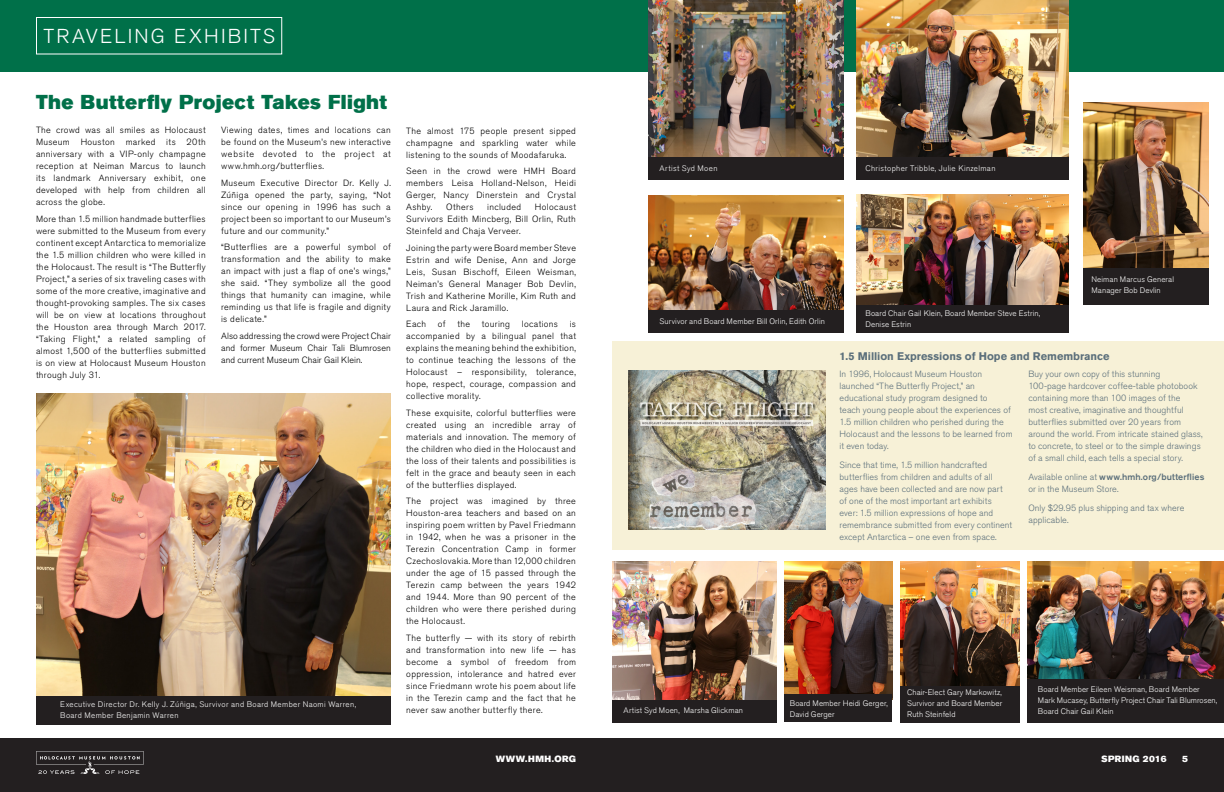
<style>
.page{position:relative;width:1224px;height:792px;background:#fff}
.page>*{position:absolute;margin:0;border:0;box-sizing:border-box;transform-origin:0 0}
.Standard_Column_Text{font:20px "Akzidenz Grotesk BE Super";letter-spacing:.02em;color:#007049}
.t1{font:300 20px "Akzidenz Grotesk BE";letter-spacing:.105em;color:#fff}
.Standard_Column_Text-2{font:700 11px "Akzidenz Grotesk BE";color:#5b6f7b}
.Standard_Column_Text-3{font:300 9px/12px "Akzidenz Grotesk BE";letter-spacing:.04em;color:#000001;text-align:justify}
.Standard_Column_Text-4{font:300 9px/12px "Akzidenz Grotesk BE";letter-spacing:.01em;color:#5b6f7b}
.t2{font:9px "Akzidenz Grotesk BE Super";letter-spacing:.05em;color:#fff}
.t3{font:300 8px/11px "Akzidenz Grotesk BE";letter-spacing:.015em;color:#fff}
.t4{font:300 8px/11px "Akzidenz Grotesk BE";letter-spacing:.045em;color:#fff}
.t5{font:300 8px "Akzidenz Grotesk BE";letter-spacing:.04em;color:#fff}
.s1{font-weight:500}
</style>
<div class="page">
<div style="left:0;top:738px;width:1224px;height:54px;background:#231f20"></div>
<div style="left:612px;top:341px;width:612px;height:209px;background:#f7f1d7"></div>
<img style="left:629px;top:370px;width:196px;height:160px">
<div style="left:36px;top:692px;width:355px;height:33px;background:#231f20"></div>
<div style="left:0;top:0;width:1224px;height:72px;background:#007049"></div>
<div style="left:36px;top:17px;width:246px;height:37px;border:1px solid #fff"></div>
<img style="left:648px;top:0;width:195px;height:158px">
<img style="left:36px;top:393px;width:355px;height:303px">
<img style="left:856px;top:194px;width:212px;height:111px">
<img style="left:612px;top:561px;width:165px;height:139px">
<img style="left:1028px;top:561px;width:196px;height:118px">
<img style="left:901px;top:561px;width:119px;height:125px">
<img style="left:784px;top:561px;width:108px;height:134px">
<img style="left:1084px;top:103px;width:125px;height:165px">
<img style="left:856px;top:0;width:212px;height:158px">
<img style="left:648px;top:196px;width:195px;height:114px">
<div style="left:648px;top:158px;width:195px;height:22px;background:#231f20"></div>
<div style="left:856px;top:305px;width:212px;height:28px;background:#231f20"></div>
<div style="left:1084px;top:268px;width:125px;height:37px;background:#231f20"></div>
<div style="left:856px;top:158px;width:212px;height:22px;background:#231f20"></div>
<div style="left:648px;top:310px;width:195px;height:23px;background:#231f20"></div>
<div style="left:612px;top:700px;width:165px;height:22px;background:#231f20"></div>
<div style="left:901px;top:686px;width:119px;height:36px;background:#231f20"></div>
<div style="left:784px;top:695px;width:108px;height:27px;background:#231f20"></div>
<div style="left:1028px;top:679px;width:196px;height:43px;background:#231f20"></div>
<svg style="left:36px;top:751px;width:108px;height:23px"></svg>
<p class="t1" style="left:43px;top:25px;width:233px">TRAVELING EXHIBITS</p>
<p class="Standard_Column_Text" style="left:36px;top:91px;width:353px">The Butterfly Project Takes Flight</p>
<p class="Standard_Column_Text-3" style="left:36px;top:125px;width:171px">The crowd was all smiles as Holocaust Museum Houston marked its 20th anniversary with a VIP-only champagne reception at Neiman Marcus to launch its landmark Anniversary exhibit, one developed with help from children all across the globe.</p>
<p class="Standard_Column_Text-3" style="left:36px;top:213px;width:171px">More than 1.5 million handmade butterflies were submitted to the Museum from every continent except Antarctica to memorialize the 1.5 million children who were killed in the Holocaust. The result is “The Butterfly Project,” a series of six traveling cases with some of the more creative, imaginative and thought-provoking samples. The six cases will be on view at locations throughout the Houston area through March 2017. “Taking Flight,” a related sampling of almost 1,500 of the butterflies submitted is on view at Holocaust Museum Houston through July 31.</p>
<p class="Standard_Column_Text-3" style="left:221px;top:125px;width:171px">Viewing dates, times and locations can be found on the Museum’s new interactive website devoted to the project at www.hmh.org/butterflies.</p>
<p class="Standard_Column_Text-3" style="left:221px;top:177px;width:171px">Museum Executive Director Dr. Kelly J.<br>Zúñiga opened the party, saying, “Not since our opening in 1996 has such a project been so important to our Museum’s future and our community.”</p>
<p class="Standard_Column_Text-3" style="left:221px;top:242px;width:171px">“Butterflies are a powerful symbol of transformation and the ability to make an impact with just a flap of one’s wings,” she said. “They symbolize all the good things that humanity can imagine, while reminding us that life is fragile and dignity is delicate.”</p>
<p class="Standard_Column_Text-3" style="left:221px;top:330px;width:171px">Also addressing the crowd were Project Chair and former Museum Chair Tali Blumrosen and current Museum Chair Gail Klein.</p>
<p class="t4" style="left:60px;top:699px;width:297px">Executive Director Dr. Kelly J. Zúñiga, Survivor and Board Member Naomi Warren,<br>Board Member Benjamin Warren</p>
<p class="Standard_Column_Text-3" style="left:406px;top:125px;width:171px">The almost 175 people present sipped champagne and sparkling water while listening to the sounds of Moodafaruka.</p>
<p class="Standard_Column_Text-3" style="left:406px;top:165px;width:171px">Seen in the crowd were HMH Board members Leisa Holland-Nelson, Heidi Gerger, Nancy Dinerstein and Crystal Ashby.</p>
<p class="Standard_Column_Text-3" style="left:446px;top:201px;width:29px">Others</p>
<p class="Standard_Column_Text-3" style="left:487px;top:201px;width:35px">included</p>
<p class="Standard_Column_Text-3" style="left:406px;top:201px;width:171px;text-indent:129px">Holocaust Survivors Edith Mincberg, Bill Orlin, Ruth Steinfeld and Chaja Verveer.</p>
<p class="Standard_Column_Text-3" style="left:406px;top:242px;width:171px">Joining the party were Board member Steve Estrin and wife Denise, Ann and Jorge Leis, Susan Bischoff, Eileen Weisman, Neiman’s General Manager Bob Devlin, Trish and Katherine Morille, Kim Ruth and Laura and Rick Jaramillo.</p>
<p class="Standard_Column_Text-3" style="left:406px;top:318px;width:22px">Each</p>
<p class="Standard_Column_Text-3" style="left:438px;top:318px;width:9px">of</p>
<p class="Standard_Column_Text-3" style="left:457px;top:318px;width:14px">the</p>
<p class="Standard_Column_Text-3" style="left:482px;top:318px;width:30px">touring</p>
<p class="Standard_Column_Text-3" style="left:522px;top:318px;width:38px">locations</p>
<p class="Standard_Column_Text-3" style="left:406px;top:318px;width:171px;text-indent:163px">is accompanied by a bilingual panel that explains the meaning behind the exhibition, to continue teaching the lessons of the Holocaust – responsibility, tolerance, hope, respect, courage, compassion and collective morality.</p>
<p class="Standard_Column_Text-3" style="left:406px;top:407px;width:171px">These exquisite, colorful butterflies were created using an incredible array of materials and innovation. The memory of the children who died in the Holocaust and the loss of their talents and possibilities is felt in the grace and beauty seen in each of the butterflies displayed.</p>
<p class="Standard_Column_Text-3" style="left:406px;top:495px;width:171px">The project was imagined by three Houston-area teachers and based on an inspiring poem written by Pavel Friedmann in 1942, when he was a prisoner in the Terezin Concentration Camp in former Czechoslovakia. More than 12,000 children under the age of 15 passed through the Terezin camp between the years 1942 and 1944. More than 90 percent of the children who were there perished during the Holocaust.</p>
<p class="Standard_Column_Text-3" style="left:406px;top:632px;width:171px">The butterfly — with its story of rebirth and transformation into new life — has become a symbol of freedom from oppression, intolerance and hatred ever since Friedmann wrote his poem about life in the Terezin camp and the fact that he never saw another butterfly there.</p>
<p class="t4" style="left:660px;top:163px;width:59px">Artist Syd Moen</p>
<p class="t5" style="left:865px;top:164px;width:132px">Christopher Tribble, Julie Kinzelman</p>
<p class="t3" style="left:660px;top:316px;width:167px">Survivor and Board Member Bill Orlin, Edith Orlin</p>
<p class="t3" style="left:865px;top:308px;width:176px">Board Chair Gail Klein, Board Member Steve Estrin,<br>Denise Estrin</p>
<p class="t3" style="left:1092px;top:274px;width:84px">Neiman Marcus General<br>Manager Bob Devlin</p>
<p class="Standard_Column_Text-2" style="left:840px;top:350px;width:272px">1.5 Million Expressions of Hope and Remembrance</p>
<p class="Standard_Column_Text-4" style="left:840px;top:368px;width:175px">In 1996, Holocaust Museum Houston launched “The Butterfly Project,” an educational study program designed to<br>teach young people about the experiences of 1.5 million children who perished during the Holocaust and the lessons to be learned from it even today.</p>
<p class="Standard_Column_Text-4" style="left:840px;top:459px;width:174px">Since that time, 1.5 million handcrafted butterflies from children and adults of all ages have been collected and are now part of one of the most important art exhibits<br>ever: 1.5 million expressions of hope and remembrance submitted from every continent except Antarctica – one even from space.</p>
<p class="Standard_Column_Text-4" style="left:1028px;top:368px;width:176px">Buy your own copy of this stunning<br>100-page hardcover coffee-table photobook containing more than 100 images of the<br>most creative, imaginative and thoughtful butterflies submitted over 20 years from around the world. From intricate stained glass, to concrete, to steel or to the simple drawings of a small child, each tells a special story.</p>
<p class="Standard_Column_Text-4" style="left:1028px;top:471px;width:177px">Available online at <span class="s1">www.hmh.org/butterflies </span>or in the Museum Store.</p>
<p class="Standard_Column_Text-4" style="left:1028px;top:502px;width:158px">Only $29.95 plus shipping and tax where applicable.</p>
<p class="t3" style="left:624px;top:705px;width:121px">Artist Syd Moen, Marsha Glickman</p>
<p class="t3" style="left:790px;top:698px;width:99px">Board Member Heidi Gerger,<br>David Gerger</p>
<p class="t3" style="left:907px;top:687px;width:97px;text-align:justify">Chair-Elect Gary Markowitz, Survivor and Board Member Ruth Steinfeld</p>
<p class="t3" style="left:1038px;top:684px;width:181px">Board Member Eileen Weisman, Board Member<br>Mark Mucasey, Butterfly Project Chair Tali Blumrosen,<br>Board Chair Gail Klein</p>
<p class="t2" style="left:496px;top:753px;width:82px">WWW.HMH.ORG</p>
<p class="t2" style="left:1101px;top:753px;width:67px">SPRING 2016</p>
<p class="t2" style="left:1182px;top:753px;width:7px">5</p>
</div>
